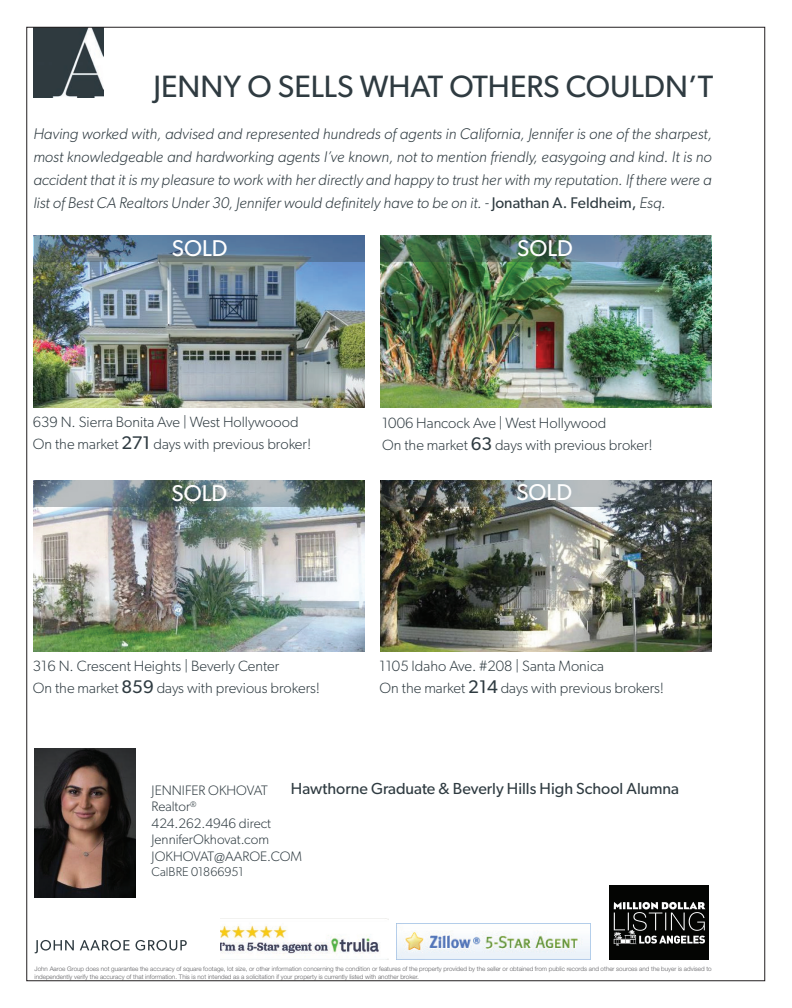
<style>
.page{position:relative;width:792px;height:1008px;background:#fff}
.page>*{position:absolute;margin:0;border:0;box-sizing:border-box;transform-origin:0 0}
.t1{font:30.9px "Gibson";color:#2f3b41}
.t2{font:22.9px "Gibson";color:#fff}
.t3{font:16px "Gibson";color:#2f3b41}
.t4{font:italic 300 15.5px/22.9px "Gibson";color:#2f3b41;text-align:justify}
.t5{font:300 14.9px/22px "Gibson";color:#2f3b41}
.t6{font:300 13.7px/16.5px "Gibson";color:#2f3b41}
.t7{font:300 12.6px "Gibson";color:#2f3b41}
.t8{font:300 6.3px/7.5px "Helvetica Neue LT Std";color:#5f5f62}
.s1{font-weight:400;font-style:normal}
.s2{font-weight:400;font-size:18.3px}
</style>
<div class="page">
<img style="left:33px;top:29px;width:70px;height:68px">
<svg style="left:35px;top:940px;width:39px;height:13px"></svg>
<svg style="left:80px;top:940px;width:50px;height:11px"></svg>
<svg style="left:136px;top:940px;width:51px;height:11px"></svg>
<img style="left:35px;top:749px;width:101px;height:148px">
<img style="left:33px;top:235px;width:332px;height:172px">
<img style="left:380px;top:235px;width:332px;height:172px">
<img style="left:33px;top:480px;width:332px;height:172px">
<img style="left:380px;top:480px;width:332px;height:172px">
<img style="left:220px;top:925px;width:160px;height:30px">
<img style="left:396px;top:923px;width:195px;height:36px">
<img style="left:610px;top:885px;width:99px;height:75px">
<svg style="left:35px;top:235px;width:330px;height:27px;background:#58748f"></svg>
<img style="left:380px;top:235px;width:331px;height:27px">
<svg style="left:381px;top:480px;width:330px;height:27px;background:#686f6f"></svg>
<svg style="left:34px;top:480px;width:331px;height:27px;background:#718182"></svg>
<h1 class="t1" style="left:154px;top:68px;width:561px">JENNY O SELLS WHAT OTHERS COULDN’T</h1>
<p class="t4" style="left:33px;top:122px;width:680px">Having worked with, advised and represented hundreds of agents in California, Jennifer is one of the sharpest, most knowledgeable and hardworking agents I’ve known, not to mention friendly, easygoing and kind. It is no accident that it is my pleasure to work with her directly and happy to trust her with my reputation. If there were a list of Best CA Realtors Under 30, Jennifer would definitely have to be on it. - <span class="s1">Jonathan A. Feldheim,</span> Esq.</p>
<h2 class="t2" style="left:172px;top:234px;width:57px">SOLD</h2>
<h2 class="t2" style="left:517px;top:234px;width:57px">SOLD</h2>
<p class="t5" style="left:33px;top:411px;width:280px">639 N. Sierra Bonita Ave | West Hollywoood<br>On the market <span class="s2">271</span> days with previous broker!</p>
<h2 class="t2" style="left:171px;top:479px;width:57px">SOLD</h2>
<p class="t5" style="left:382px;top:412px;width:272px">1006 Hancock Ave | West Hollywood<br>On the market <span class="s2">63</span> days with previous broker!</p>
<h2 class="t2" style="left:516px;top:478px;width:57px">SOLD</h2>
<p class="t5" style="left:33px;top:655px;width:289px">316 N. Crescent Heights | Beverly Center<br>On the market <span class="s2">859</span> days with previous brokers!</p>
<p class="t5" style="left:380px;top:655px;width:286px">1105 Idaho Ave. #208 | Santa Monica<br>On the market <span class="s2">214</span> days with previous brokers!</p>
<p class="t3" style="left:291px;top:779px;width:390px">Hawthorne Graduate &amp; Beverly Hills High School Alumna</p>
<p class="t6" style="left:152px;top:782px;width:152px">JENNIFER OKHOVAT<br>Realtor<sup>®<br></sup>424.262.4946 direct<br>JenniferOkhovat.com<br>JOKHOVAT@AAROE.COM</p>
<p class="t7" style="left:152px;top:864px;width:94px">CalBRE 01866951</p>
<p class="t8" style="left:35px;top:965px;width:679px">John Aaroe Group does not guarantee the accuracy of square footage, lot size, or other information concerning the condition or features of the property provided by the seller or obtained from public records and other sources and the buyer is advised to independently verify the accuracy of that information. This is not intended as a solicitation if your property is currently listed with another broker.</p>
</div>
